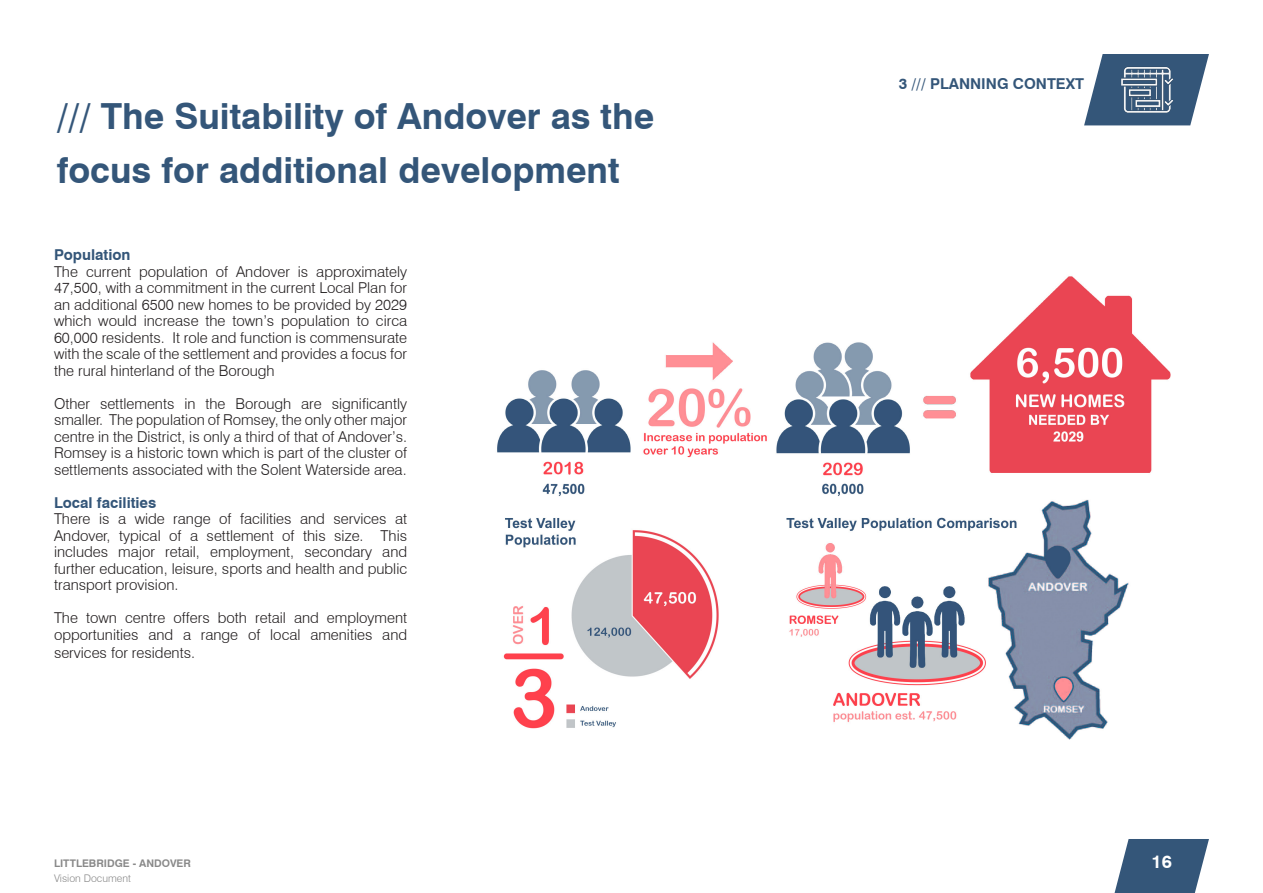
<style>
.page{position:relative;width:1263px;height:893px;background:#fff}
.page>*{position:absolute;margin:0;border:0;box-sizing:border-box;transform-origin:0 0}
.t1{font:700 36px/54px "Swiss 721 BT";color:#345679}
.t2{font:700 18px "Swiss 721 BT";color:#fff}
.t3{font:300 15px/16.5px "Swiss 721 BT";color:#231f20;text-align:justify}
.t4{font:700 15px "Swiss 721 BT";color:#345679}
.t5{font:700 10.5px "Swiss 721 BT";color:#898989}
.t6{font:300 10.5px "Swiss 721 BT";color:#898989}
</style>
<div class="page">
<svg style="left:1114px;top:839px;width:95px;height:54px;background:#53708d"></svg>
<svg style="left:1084px;top:54px;width:125px;height:71px"></svg>
<img style="left:1118px;top:62px;width:56px;height:56px">
<img style="left:497px;top:276px;width:674px;height:464px">
<p class="t1" style="left:57px;top:89px;width:599px">/// The Suitability of Andover as the focus for additional development</p>
<p class="t4" style="left:54px;top:246px;width:78px">Population</p>
<p class="t3" style="left:54px;top:263px;width:355px">The current population of Andover is approximately 47,500, with a commitment in the current Local Plan for an additional 6500 new homes to be provided by 2029 which would increase the town’s population to circa 60,000 residents. It role and function is commensurate with the scale of the settlement and provides a focus for the rural hinterland of the Borough</p>
<p class="t3" style="left:54px;top:395px;width:355px">Other settlements in the Borough are significantly smaller. The population of Romsey, the only other major centre in the District, is only a third of that of Andover’s.<br>Romsey is a historic town which is part of the cluster of settlements associated with the Solent Waterside area.</p>
<p class="t4" style="left:54px;top:493px;width:104px">Local facilities</p>
<p class="t3" style="left:54px;top:510px;width:355px">There is a wide range of facilities and services at Andover, typical of a settlement of this size. This includes major retail, employment, secondary and further education, leisure, sports and health and public transport provision.</p>
<p class="t3" style="left:54px;top:609px;width:355px">The town centre offers both retail and employment opportunities and a range of local amenities and</p>
<p class="t3" style="left:54px;top:644px;width:143px">services for residents.</p>
<p class="t5" style="left:54px;top:857px;width:138px">LITTLEBRIDGE - ANDOVER</p>
<p class="t6" style="left:54px;top:872px;width:78px">Vision Document</p>
<p class="t4" style="left:899px;top:75px;width:187px">3 /// PLANNING CONTEXT</p>
<p class="t2" style="left:1151px;top:851px;width:22px">16</p>
</div>
